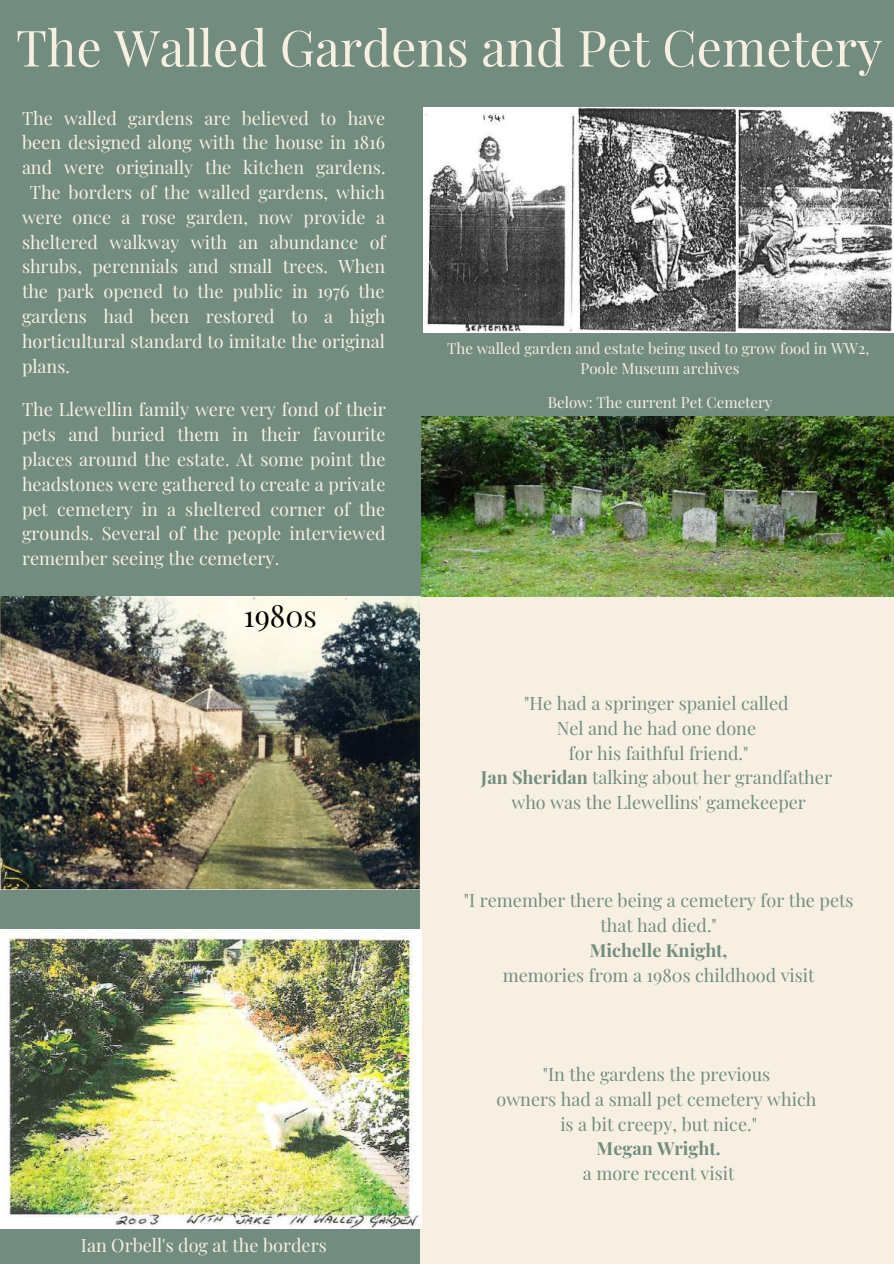
<style>
.page{position:relative;width:894px;height:1264px;background:#fff}
.page>*{position:absolute;margin:0;border:0;box-sizing:border-box;transform-origin:0 0}
.t1{font:49.95px "Playfair Display";color:#f7f0e2}
.t2{font:30px "Playfair Display";color:#000}
.t3{font:18px/24.8px "Playfair Display";color:#f7f0e2;text-align:justify}
.t4{font:18px/24.8px "Playfair Display";color:#738c80;text-align:center}
.t5{font:700 18px "Playfair Display";color:#738c80}
.t6{font:18px "Playfair Display";color:#f6efe1}
.t7{font:15px/20.1px "Playfair Display";color:#f6efe1;text-align:center}
.s1{font-weight:700}
</style>
<div class="page">
<div style="left:0;top:0;width:893px;height:1263px;background:#738c80"></div>
<img style="left:0;top:597px;width:420px;height:292px">
<img style="left:422px;top:416px;width:471px;height:180px">
<div style="left:420px;top:597px;width:473px;height:666px;background:#f7f0e2"></div>
<img style="left:0;top:929px;width:421px;height:299px">
<img style="left:423px;top:107px;width:470px;height:225px">
<h1 class="t1" style="left:16px;top:13px;width:867px">The Walled Gardens and Pet Cemetery</h1>
<p class="t3" style="left:22px;top:105px;width:365px">The walled gardens are believed to have</p>
<p class="t3" style="left:22px;top:130px;width:364px">been designed along with the house in 1816</p>
<p class="t3" style="left:22px;top:154px;width:365px">and were originally the kitchen gardens.</p>
<p class="t3" style="left:30px;top:179px;width:357px">The borders of the walled gardens, which</p>
<p class="t3" style="left:22px;top:204px;width:364px">were once a rose garden, now provide a</p>
<p class="t3" style="left:22px;top:229px;width:365px">sheltered walkway with an abundance of</p>
<p class="t3" style="left:22px;top:253px;width:364px">shrubs, perennials and small trees. When</p>
<p class="t3" style="left:22px;top:278px;width:364px">the park opened to the public in 1976 the</p>
<p class="t3" style="left:22px;top:303px;width:365px">gardens had been restored to a high</p>
<p class="t3" style="left:22px;top:328px;width:364px">horticultural standard to imitate the original</p>
<p class="t3" style="left:22px;top:353px;width:49px">plans.</p>
<p class="t3" style="left:22px;top:396px;width:365px">The Llewellin family were very fond of their pets and buried them in their favourite places around the estate. At some point the headstones were gathered to create a private pet cemetery in a sheltered corner of the grounds. Several of the people interviewed remember seeing the cemetery.</p>
<h2 class="t2" style="left:243px;top:594px;width:75px">1980s</h2>
<p class="t6" style="left:81px;top:1231px;width:247px">Ian Orbell's dog at the borders</p>
<p class="t7" style="left:447px;top:338px;width:423px">The walled garden and estate being used to grow food in WW2,<br>Poole Museum archives</p>
<p class="t7" style="left:547px;top:392px;width:226px">Below: The current Pet Cemetery</p>
<p class="t4" style="left:480px;top:690px;width:352px">"He had a springer spaniel called<br>Nel and he had one done<br>for his faithful friend."<br><span class="s1">Jan Sheridan</span> talking about her grandfather who was the Llewellins' gamekeeper</p>
<p class="t4" style="left:463px;top:887px;width:391px">"I remember there being a cemetery for the pets that had died."</p>
<p class="t5" style="left:589px;top:937px;width:139px">Michelle Knight,</p>
<p class="t4" style="left:502px;top:961px;width:313px">memories from a 1980s childhood visit</p>
<p class="t4" style="left:496px;top:1061px;width:321px">"In the gardens the previous<br>owners had a small pet cemetery which is a bit creepy, but nice."</p>
<p class="t5" style="left:596px;top:1135px;width:125px">Megan Wright.</p>
<p class="t4" style="left:582px;top:1160px;width:153px">a more recent visit</p>
</div>
